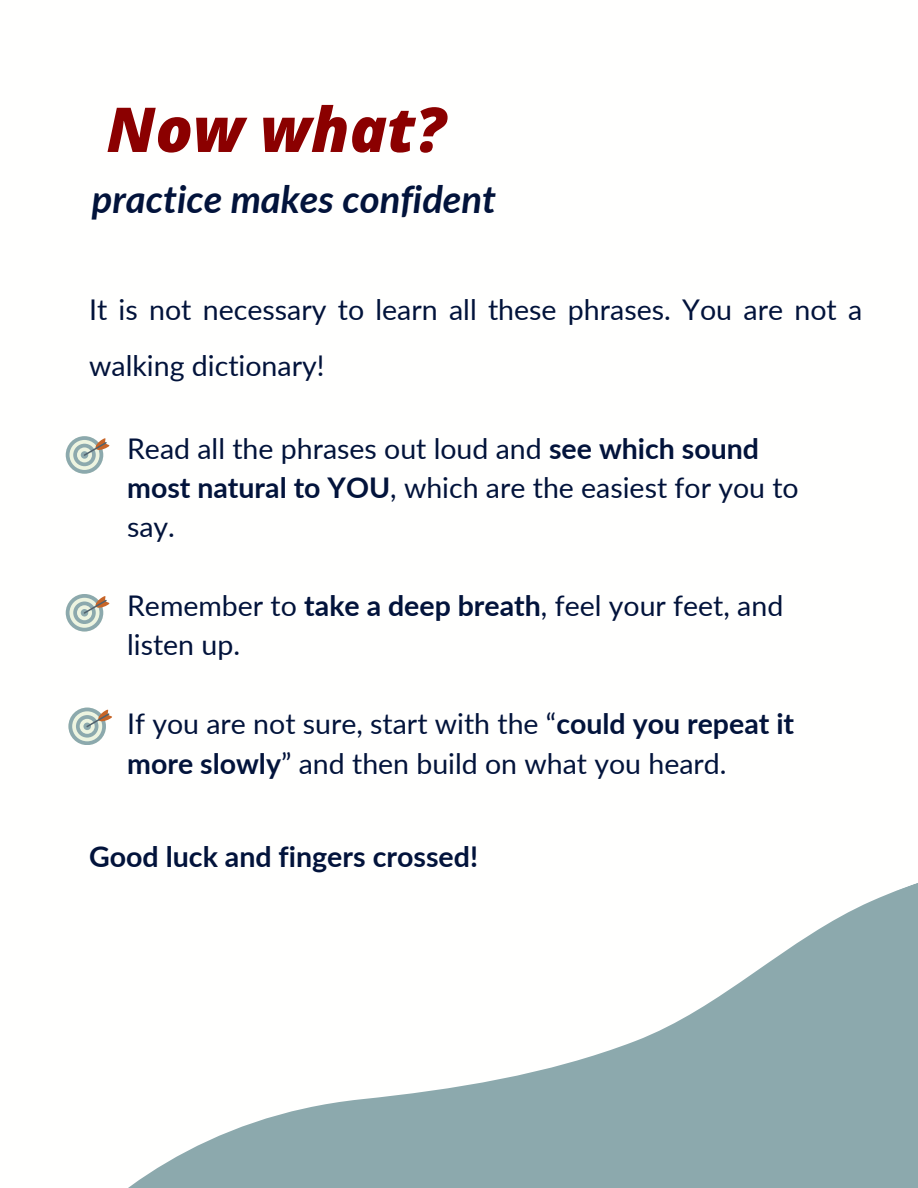
<style>
.page{position:relative;width:918px;height:1188px;background:#fff}
.page>*{position:absolute;margin:0;border:0;box-sizing:border-box;transform-origin:0 0}
.t1{font:italic 800 61.95px "Open Sans";color:#8b0000}
.t2{font:italic 700 38.25px "Lato";color:#02133b}
.t3{font:28.5px/39.3px "Lato";color:#02133b}
.t4{font:700 28.5px "Lato";color:#02133b}
.s1{font-weight:700}
</style>
<div class="page">
<svg style="left:128px;top:883px;width:790px;height:305px"></svg>
<svg style="left:68px;top:708px;width:44px;height:37px"></svg>
<svg style="left:66px;top:594px;width:44px;height:37px"></svg>
<svg style="left:66px;top:436px;width:44px;height:37px"></svg>
<p class="t1" style="left:107px;top:86px;width:341px">Now what?</p>
<h3 class="t2" style="left:92px;top:175px;width:406px">practice makes confident</h3>
<h1 class="t3" style="left:89px;top:281px;width:775px;line-height:56.2px">It is not necessary to learn all these phrases. You are not a walking dictionary!</h1>
<p class="t3" style="left:127px;top:428px;width:673px">Read all the phrases out loud and <span class="s1">see which sound most natural to YOU</span>, which are the easiest for you to say.</p>
<p class="t3" style="left:127px;top:585px;width:658px">Remember to <span class="s1">take a deep breath</span>, feel your feet, and listen up.</p>
<p class="t3" style="left:127px;top:703px;width:669px">If you are not sure, start with the “<span class="s1">could you repeat it more slowly</span>” and then build on what you heard.</p>
<h2 class="t4" style="left:89px;top:838px;width:390px">Good luck and fingers crossed!</h2>
</div>
